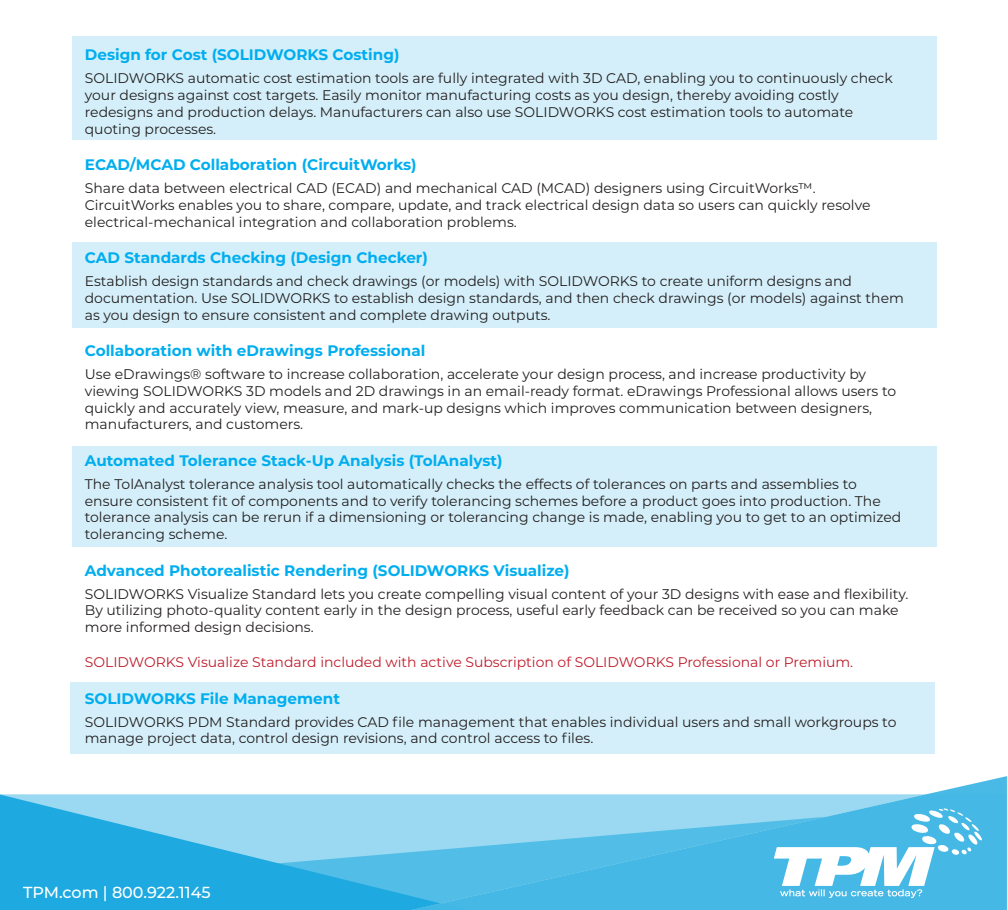
<style>
.page{position:relative;width:1008px;height:910px;background:#fff}
.page>*{position:absolute;margin:0;border:0;box-sizing:border-box;transform-origin:0 0}
.t1{font:500 16px "Montserrat";color:#fff}
.t2{font:700 15.2px "Montserrat";color:#00aeef}
.t3{font:14px/16.8px "Montserrat";color:#231f20}
.t4{font:14px "Montserrat";color:#be1d2c}
</style>
<div class="page">
<svg style="left:0;top:794px;width:411px;height:115px;background:#49bae5"></svg>
<svg style="left:411px;top:776px;width:596px;height:133px"></svg>
<svg style="left:223px;top:816px;width:603px;height:93px;background:#5cc1e8"></svg>
<svg style="left:774px;top:808px;width:208px;height:89px"></svg>
<div style="left:73px;top:36px;width:864px;height:104px;background:#d4eff9"></div>
<div style="left:73px;top:242px;width:864px;height:85px;background:#d4eff9"></div>
<div style="left:73px;top:446px;width:864px;height:100px;background:#d4eff9"></div>
<div style="left:71px;top:682px;width:864px;height:71px;background:#d4eff9"></div>
<p class="t2" style="left:85px;top:44px;width:316px">Design for Cost (SOLIDWORKS Costing)</p>
<p class="t3" style="left:85px;top:69px;width:809px">SOLIDWORKS automatic cost estimation tools are fully integrated with 3D CAD, enabling you to continuously check your designs against cost targets. Easily monitor manufacturing costs as you design, thereby avoiding costly redesigns and production delays. Manufacturers can also use SOLIDWORKS cost estimation tools to automate quoting processes.</p>
<p class="t2" style="left:85px;top:154px;width:333px">ECAD/MCAD Collaboration (CircuitWorks)</p>
<p class="t3" style="left:85px;top:179px;width:787px">Share data between electrical CAD (ECAD) and mechanical CAD (MCAD) designers using CircuitWorks™.<br>CircuitWorks enables you to share, compare, update, and track electrical design data so users can quickly resolve electrical-mechanical integration and collaboration problems.</p>
<p class="t2" style="left:85px;top:247px;width:345px">CAD Standards Checking (Design Checker)</p>
<p class="t3" style="left:85px;top:272px;width:821px">Establish design standards and check drawings (or models) with SOLIDWORKS to create uniform designs and documentation. Use SOLIDWORKS to establish design standards, and then check drawings (or models) against them as you design to ensure consistent and complete drawing outputs.</p>
<p class="t2" style="left:85px;top:340px;width:342px">Collaboration with eDrawings Professional</p>
<p class="t3" style="left:85px;top:365px;width:813px">Use eDrawings® software to increase collaboration, accelerate your design process, and increase productivity by viewing SOLIDWORKS 3D models and 2D drawings in an email-ready format. eDrawings Professional allows users to quickly and accurately view, measure, and mark-up designs which improves communication between designers, manufacturers, and customers.</p>
<p class="t2" style="left:85px;top:449px;width:419px">Automated Tolerance Stack-Up Analysis (TolAnalyst)</p>
<p class="t3" style="left:85px;top:475px;width:818px">The TolAnalyst tolerance analysis tool automatically checks the effects of tolerances on parts and assemblies to ensure consistent fit of components and to verify tolerancing schemes before a product goes into production. The tolerance analysis can be rerun if a dimensioning or tolerancing change is made, enabling you to get to an optimized tolerancing scheme.</p>
<p class="t2" style="left:85px;top:559px;width:486px">Advanced Photorealistic Rendering (SOLIDWORKS Visualize)</p>
<p class="t3" style="left:85px;top:584px;width:825px">SOLIDWORKS Visualize Standard lets you create compelling visual content of your 3D designs with ease and flexibility.<br>By utilizing photo-quality content early in the design process, useful early feedback can be received so you can make more informed design decisions.</p>
<p class="t4" style="left:85px;top:652px;width:770px">SOLIDWORKS Visualize Standard included with active Subscription of SOLIDWORKS Professional or Premium.</p>
<p class="t2" style="left:85px;top:687px;width:257px">SOLIDWORKS File Management</p>
<p class="t3" style="left:85px;top:712px;width:813px">SOLIDWORKS PDM Standard provides CAD file management that enables individual users and small workgroups to manage project data, control design revisions, and control access to files.</p>
<p class="t1" style="left:23px;top:881px;width:189px">TPM.com | 800.922.1145</p>
</div>
